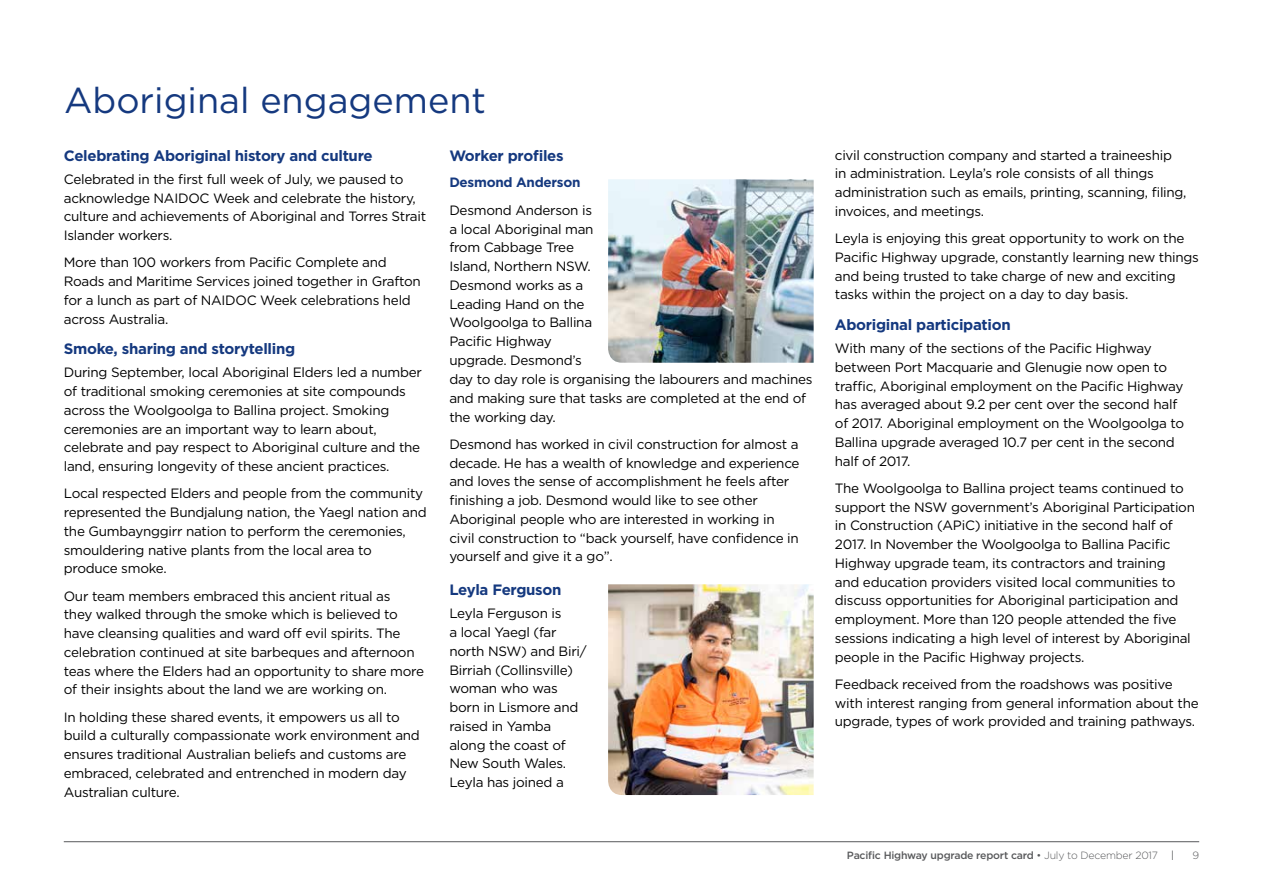
<style>
.page{position:relative;width:1263px;height:893px;background:#fff}
.page>*{position:absolute;margin:0;border:0;box-sizing:border-box;transform-origin:0 0}
.HEADING_3{font:36px "Gotham";color:#15397f}
.SUB_HEAD_2{font:700 15px "Gotham";letter-spacing:-.02em;color:#15397f}
.BODY_2{font:13.5px/18.8px "Gotham";letter-spacing:-.02em;color:#000}
.SUB_HEAD_3{font:700 13.5px "Gotham";letter-spacing:-.02em;color:#15397f}
.t1{font:500 10.5px "Gotham";letter-spacing:-.02em;color:#58595b}
.t2{font:300 10.5px "Gotham";color:#58595b}
.s1{font-weight:300}
.s2{font-weight:300;font-size:13.5px}
</style>
<div class="page">
<hr style="left:64px;top:841px;width:1135px;height:1px;background:#58595b">
<img style="left:608px;top:179px;width:206px;height:184px">
<img style="left:608px;top:584px;width:206px;height:211px">
<p class="HEADING_3" style="left:64px;top:77px;width:424px">Aboriginal engagement</p>
<p class="SUB_HEAD_2" style="left:64px;top:146px;width:310px">Celebrating Aboriginal history and culture</p>
<p class="BODY_2" style="left:64px;top:169px;width:364px">Celebrated in the first full week of July, we paused to acknowledge NAIDOC Week and celebrate the history, culture and achievements of Aboriginal and Torres Strait Islander workers.</p>
<p class="BODY_2" style="left:64px;top:253px;width:359px">More than 100 workers from Pacific Complete and Roads and Maritime Services joined together in Grafton for a lunch as part of NAIDOC Week celebrations held across Australia.</p>
<p class="SUB_HEAD_2" style="left:64px;top:339px;width:233px">Smoke, sharing and storytelling</p>
<p class="BODY_2" style="left:64px;top:363px;width:360px">During September, local Aboriginal Elders led a number of traditional smoking ceremonies at site compounds across the Woolgoolga to Ballina project. Smoking ceremonies are an important way to learn about, celebrate and pay respect to Aboriginal culture and the land, ensuring longevity of these ancient practices.</p>
<p class="BODY_2" style="left:64px;top:484px;width:364px">Local respected Elders and people from the community represented the Bundjalung nation, the Yaegl nation and the Gumbaynggirr nation to perform the ceremonies, smouldering native plants from the local area to produce smoke.</p>
<p class="BODY_2" style="left:64px;top:586px;width:362px">Our team members embraced this ancient ritual as<br>they walked through the smoke which is believed to have cleansing qualities and ward off evil spirits. The celebration continued at site barbeques and afternoon teas where the Elders had an opportunity to share more of their insights about the land we are working on.</p>
<p class="BODY_2" style="left:64px;top:707px;width:358px">In holding these shared events, it empowers us all to build a culturally compassionate work environment and ensures traditional Australian beliefs and customs are embraced, celebrated and entrenched in modern day Australian culture.</p>
<p class="SUB_HEAD_2" style="left:449px;top:146px;width:116px">Worker profiles</p>
<p class="SUB_HEAD_3" style="left:449px;top:174px;width:133px">Desmond Anderson</p>
<p class="BODY_2" style="left:449px;top:200px;width:146px">Desmond Anderson is a local Aboriginal man from Cabbage Tree<br>Island, Northern NSW.<br>Desmond works as a<br>Leading Hand on the<br>Woolgoolga to Ballina<br>Pacific Highway upgrade. Desmond’s</p>
<p class="BODY_2" style="left:449px;top:370px;width:365px">day to day role is organising the labourers and machines and making sure that tasks are completed at the end of the working day.</p>
<p class="BODY_2" style="left:449px;top:434px;width:352px">Desmond has worked in civil construction for almost a decade. He has a wealth of knowledge and experience and loves the sense of accomplishment he feels after finishing a job. Desmond would like to see other Aboriginal people who are interested in working in civil construction to “back yourself, have confidence in yourself and give it a go”.</p>
<p class="SUB_HEAD_2" style="left:449px;top:580px;width:114px">Leyla Ferguson</p>
<p class="BODY_2" style="left:449px;top:604px;width:139px">Leyla Ferguson is<br>a local Yaegl (far north NSW) and Biri/<br>Birriah (Collinsville) woman who was born in Lismore and raised in Yamba along the coast of<br>New South Wales.<br>Leyla has joined a</p>
<p class="BODY_2" style="left:835px;top:145px;width:353px">civil construction company and started a traineeship in administration. Leyla’s role consists of all things administration such as emails, printing, scanning, filing, invoices, and meetings.</p>
<p class="BODY_2" style="left:835px;top:229px;width:365px">Leyla is enjoying this great opportunity to work on the Pacific Highway upgrade, constantly learning new things and being trusted to take charge of new and exciting tasks within the project on a day to day basis.</p>
<p class="SUB_HEAD_2" style="left:835px;top:315px;width:177px">Aboriginal participation</p>
<p class="BODY_2" style="left:835px;top:339px;width:351px">With many of the sections of the Pacific Highway between Port Macquarie and Glenugie now open to traffic, Aboriginal employment on the Pacific Highway has averaged about 9.2 per cent over the second half of 2017. Aboriginal employment on the Woolgoolga to Ballina upgrade averaged 10.7 per cent in the second half of 2017.</p>
<p class="BODY_2" style="left:835px;top:478px;width:362px">The Woolgoolga to Ballina project teams continued to support the NSW government’s Aboriginal Participation in Construction (APiC) initiative in the second half of 2017. In November the Woolgoolga to Ballina Pacific Highway upgrade team, its contractors and training<br>and education providers visited local communities to discuss opportunities for Aboriginal participation and employment. More than 120 people attended the five sessions indicating a high level of interest by Aboriginal people in the Pacific Highway projects.</p>
<p class="BODY_2" style="left:835px;top:674px;width:365px">Feedback received from the roadshows was positive with interest ranging from general information about the upgrade, types of work provided and training pathways.</p>
<p class="t1" style="left:847px;top:848px;width:329px">Pacific Highway upgrade report card <span class="s1">• July to December 2017</span> <span class="s2">I</span></p>
<p class="t2" style="left:1192px;top:848px;width:8px">9</p>
</div>
